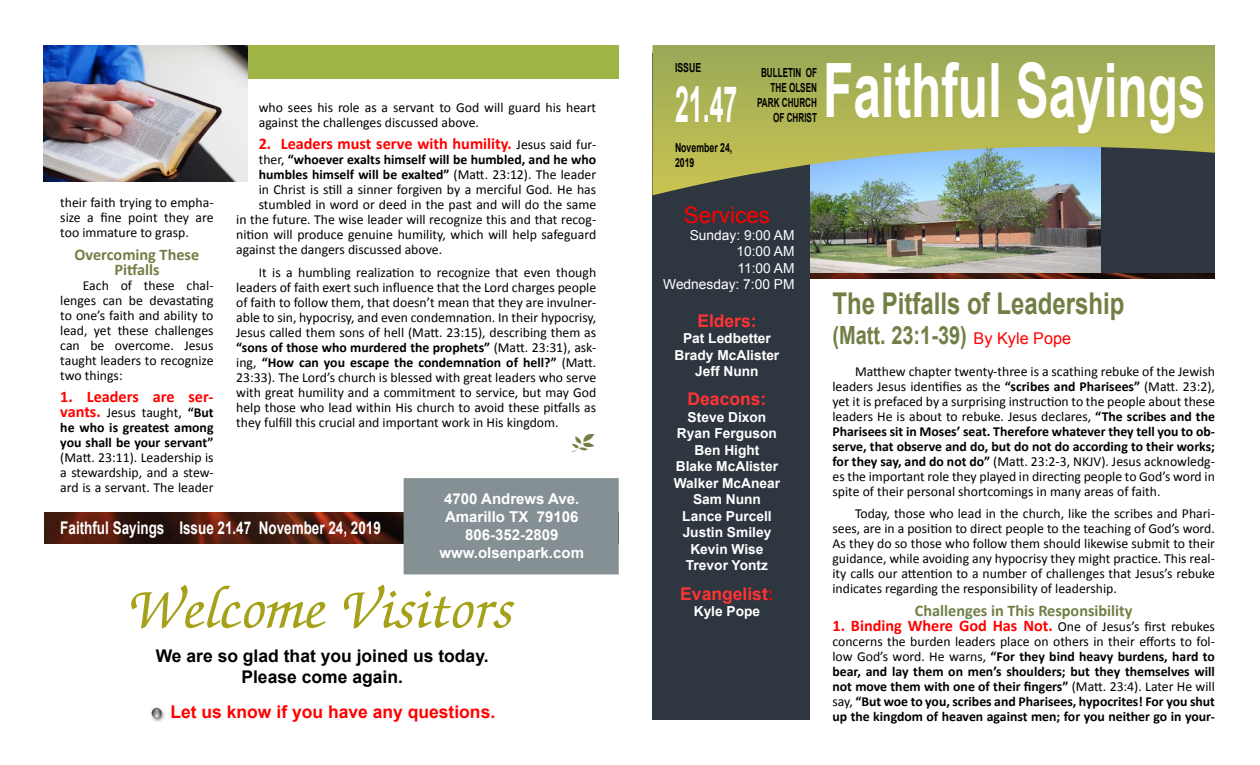
<style>
.page{position:relative;width:1260px;height:765px;background:#fff}
.page>*{position:absolute;margin:0;border:0;box-sizing:border-box;transform-origin:0 0}
.t1{font:700 75px "Arial";color:#fff;scale:.66 1}
.t2{font:italic 500 62.5px "Zapf Chancery";color:#a5a119}
.t3{font:700 50px "Arial";color:#fff;scale:.5 1}
.t4{font:700 30px "Arial";color:#717f45;scale:.8 1}
.t5{font:700 25px "Arial";color:#717f45;scale:.8 1}
.t6{font:22.5px "Arial";color:#f00}
.t7{font:700 17.5px/21px "Arial";color:#000;text-align:center}
.t8{font:700 17.5px "Arial";color:#fff;scale:.77 1}
.t9{font:700 17.5px "Arial";color:#f00}
.t10{font:700 17.5px "Arial";color:#f33}
.t11{font:700 16.25px "Calibri";color:#f00}
.t12{font:700 16.25px/15px "Calibri";color:#717f45;text-align:center}
.t13{font:700 15px/18px "Arial";color:#fff;text-align:center}
.t14{font:13.75px/15px "Calibri";color:#000;text-align:justify}
.t15{font:700 13.75px/15px "Calibri";color:#000;text-align:justify}
.t16{font:700 13.75px/16.5px "Arial";color:#fff;text-align:center}
.t17{font:13.75px/16.5px "Arial";color:#fff;text-align:right}
.t18{font:700 12.5px/15px "Arial";color:#000;text-align:right;scale:.65 1}
.t19{font:700 12.5px/15px "Arial";color:#000;scale:.7 1}
.s1{font-weight:400;font-size:13.75px;color:#000}
.s2{font-weight:400}
.s3{font-weight:700}
.s4{font-size:16.25px;color:#f00}
.s5{color:#f00}
.s6{font-weight:400;font-size:16.25px;color:#f00}
</style>
<div class="page">
<img style="left:810px;top:195px;width:292px;height:79px">
<div style="left:1102px;top:45px;width:113px;height:229px;background:#2e3640"></div>
<div style="left:652px;top:54px;width:158px;height:666px;background:#2e3640"></div>
<svg style="left:652px;top:45px;width:563px;height:150px"></svg>
<div style="left:45px;top:45px;width:573px;height:34px;background:#9fb546"></div>
<img style="left:810px;top:274px;width:405px;height:4px">
<img style="left:45px;top:512px;width:359px;height:32px">
<div style="left:404px;top:478px;width:215px;height:96px;background:#859095;border:2px solid #859095"></div>
<img style="left:151px;top:707px;width:14px;height:15px">
<img style="left:44px;top:45px;width:204px;height:136px">
<p class="t14" style="left:259px;top:99px;width:339px">who sees his role as a servant to God will guard his heart against the challenges discussed above.</p>
<p class="t11" style="left:259px;top:134px;width:339px">2. Leaders must serve with humility. <span class="s1">Jesus said fur-</span></p>
<p class="t15" style="left:259px;top:151px;width:339px"><span class="s2">ther,</span> “whoever exalts himself will be humbled, and he who</p>
<p class="t15" style="left:259px;top:166px;width:339px">humbles himself will be exalted” <span class="s2">(Matt. 23:12). The leader</span></p>
<p class="t14" style="left:259px;top:181px;width:339px">in Christ is still a sinner forgiven by a merciful God. He has</p>
<p class="t14" style="left:259px;top:196px;width:339px">stumbled in word or deed in the past and will do the same</p>
<p class="t14" style="left:236px;top:211px;width:361px">in the future. The wise leader will recognize this and that recog-</p>
<p class="t14" style="left:236px;top:226px;width:361px">nition will produce genuine humility, which will help safeguard</p>
<p class="t14" style="left:236px;top:241px;width:207px">against the dangers discussed above.</p>
<p class="t14" style="left:236px;top:264px;width:362px;text-indent:22px">It is a humbling realization to recognize that even though leaders of faith exert such influence that the Lord charges people of faith to follow them, that doesn’t mean that they are invulner&shy;able to sin, hypocrisy, and even condemnation. In their hypocrisy, Jesus called them sons of hell (Matt. 23:15), describing them as <span class="s3">“sons of those who murdered the prophets”</span> (Matt. 23:31), ask&shy;ing, <span class="s3">“How can you escape the condemnation of hell?”</span> (Matt.<br>23:33). The Lord’s church is blessed with great leaders who serve with great humility and a commitment to service, but may God help those who lead within His church to avoid these pitfalls as they fulfill this crucial and important work in His kingdom.</p>
<p class="t14" style="left:60px;top:194px;width:155px">their faith trying to empha&shy;size a fine point they are too immature to grasp.</p>
<p class="t12" style="left:75px;top:246px;width:126px">Overcoming These<br>Pitfalls</p>
<p class="t14" style="left:60px;top:277px;width:155px;text-indent:22px">Each of these chal&shy;lenges can be devastating to one’s faith and ability to lead, yet these challenges can be overcome. Jesus taught leaders to recognize two things:</p>
<p class="t11" style="left:60px;top:387px;width:155px">1. Leaders are ser-</p>
<p class="t15" style="left:60px;top:404px;width:155px"><span class="s4">vants.</span> <span class="s2">Jesus taught,</span> “But he who is greatest among you shall be your servant”</p>
<p class="t14" style="left:60px;top:449px;width:155px">(Matt. 23:11). Leadership is a stewardship, and a stew&shy;ard is a servant. The leader</p>
<p class="t13" style="left:440px;top:490px;width:146px">4700 Andrews Ave.<br>Amarillo TX 79106<br>806-352-2809 www.olsenpark.com</p>
<p class="t8" style="left:60px;top:516px;width:418px">Faithful Sayings Issue 21.47 November 24, 2019</p>
<h2 class="t2" style="left:130px;top:577px;width:386px">Welcome Visitors</h2>
<p class="t7" style="left:156px;top:646px;width:334px">We are so glad that you joined us today.<br>Please come again.</p>
<p class="t9" style="left:170px;top:701px;width:326px">Let us know if you have any questions.</p>
<p class="t19" style="left:675px;top:61px;width:39px">ISSUE</p>
<h3 class="t3" style="left:675px;top:72px;width:127px">21.47</h3>
<p class="t19" style="left:675px;top:141px;width:83px">November 24,<br>2019</p>
<p class="t18" style="left:757px;top:66px;width:94px">BULLETIN OF<br>THE OLSEN<br>PARK CHURCH<br>OF CHRIST</p>
<h1 class="t1" style="left:823px;top:41px;width:581px">Faithful Sayings</h1>
<h3 class="t6" style="left:684px;top:200px;width:88px">Services</h3>
<p class="t17" style="left:663px;top:227px;width:133px">Sunday: 9:00 AM<br>10:00 AM<br>11:00 AM<br>Wednesday: 7:00 PM</p>
<p class="t10" style="left:697px;top:309px;width:61px">Elders:</p>
<p class="t16" style="left:675px;top:331px;width:106px">Pat Ledbetter<br>Brady McAlister<br>Jeff Nunn</p>
<p class="t10" style="left:688px;top:388px;width:80px">Deacons:</p>
<p class="t16" style="left:674px;top:409px;width:108px">Steve Dixon<br>Ryan Ferguson<br>Ben Hight<br>Blake McAlister<br>Walker McAnear<br>Sam Nunn<br>Lance Purcell<br>Justin Smiley<br>Kevin Wise<br>Trevor Yontz</p>
<p class="t10" style="left:680px;top:582px;width:95px">Evangelist<span class="s5">:</span></p>
<p class="t16" style="left:694px;top:604px;width:68px">Kyle Pope</p>
<h3 class="t4" style="left:832px;top:284px;width:367px">The Pitfalls of Leadership</h3>
<h3 class="t5" style="left:832px;top:319px;width:300px">(Matt. 23:1-39) <span class="s6">By Kyle Pope</span></h3>
<p class="t14" style="left:833px;top:363px;width:384px;text-indent:22px">Matthew chapter twenty-three is a scathing rebuke of the Jewish leaders Jesus identifies as the <span class="s3">“scribes and Pharisees”</span> (Matt. 23:2), yet it is prefaced by a surprising instruction to the people about these leaders He is about to rebuke. Jesus declares, <span class="s3">“The scribes and the Pharisees sit in Moses’ seat. Therefore whatever they tell you to ob&shy;serve, that observe and do, but do not do according to their works; for they say, and do not do”</span> (Matt. 23:2-3, NKJV). Jesus acknowledg&shy;es the important role they played in directing people to God’s word in spite of their personal shortcomings in many areas of faith.</p>
<p class="t14" style="left:833px;top:506px;width:384px;text-indent:22px">Today, those who lead in the church, like the scribes and Phari&shy;sees, are in a position to direct people to the teaching of God’s word.<br>As they do so those who follow them should likewise submit to their guidance, while avoiding any hypocrisy they might practice. This real&shy;ity calls our attention to a number of challenges that Jesus’s rebuke indicates regarding the responsibility of leadership.</p>
<p class="t12" style="left:915px;top:602px;width:219px">Challenges in This Responsibility</p>
<p class="t11" style="left:832px;top:615px;width:384px">1. Binding Where God Has Not. <span class="s1">One of Jesus’s first rebukes</span></p>
<p class="t15" style="left:832px;top:633px;width:384px"><span class="s2">concerns the burden leaders place on others in their efforts to fol&shy;low God’s word. He warns,</span> “For they bind heavy burdens, hard to bear, and lay them on men’s shoulders; but they themselves will not move them with one of their fingers” <span class="s2">(Matt. 23:4). Later He will say,</span> “But woe to you, scribes and Pharisees, hypocrites! For you shut up the kingdom of heaven against men; for you neither go in your-</p>
</div>
